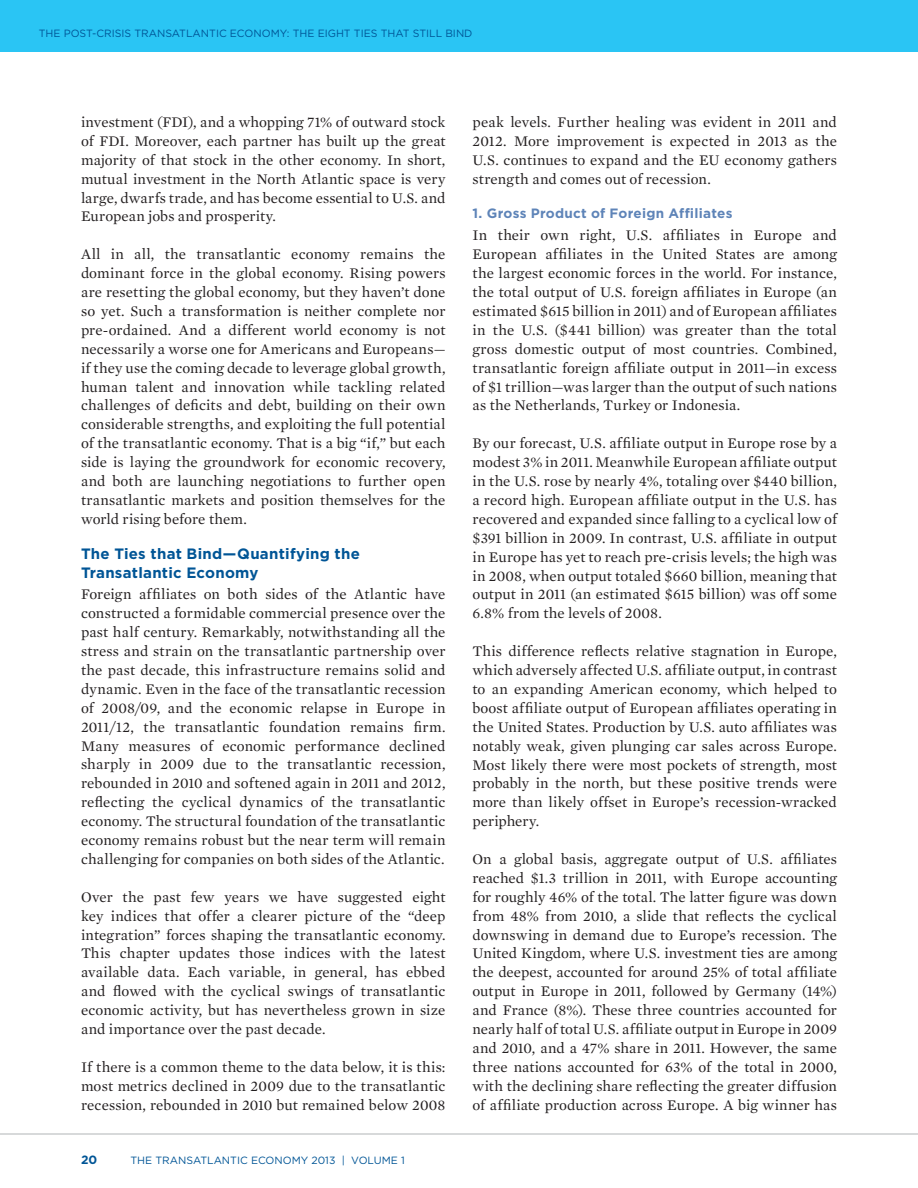
<style>
.page{position:relative;width:918px;height:1188px;background:#fff}
.page>*{position:absolute;margin:0;border:0;box-sizing:border-box;transform-origin:0 0}
.t1{font:15px/18.9px "Mercury Text G1";letter-spacing:.005em;color:#231f20;text-align:justify}
.t2{font:700 15px/18.9px "Gotham";color:#005596}
.t3{font:700 13.5px "Gotham";letter-spacing:.025em;color:#5e84b8}
.t4{font:700 12px "Gotham";color:#005596}
.t5{font:10.5px "Gotham";color:#005596}
</style>
<div class="page">
<hr style="left:0;top:1134px;width:918px;height:1px;background:#b1b4b6">
<div style="left:0;top:0;width:918px;height:52px;background:#2ac5f4"></div>
<p class="t5" style="left:39px;top:27px;width:435px">THE POST-CRISIS TRANSATLANTIC ECONOMY: THE EIGHT TIES THAT STILL BIND</p>
<p class="t1" style="left:81px;top:112px;width:366px">investment (FDI), and a whopping 71% of outward stock of FDI. Moreover, each partner has built up the great majority of that stock in the other economy. In short, mutual investment in the North Atlantic space is very large, dwarfs trade, and has become essential to U.S. and European jobs and prosperity.</p>
<p class="t1" style="left:81px;top:244px;width:366px">All in all, the transatlantic economy remains the dominant force in the global economy. Rising powers are resetting the global economy, but they haven’t done so yet. Such a transformation is neither complete nor pre-ordained. And a different world economy is not necessarily a worse one for Americans and Europeans— if they use the coming decade to leverage global growth, human talent and innovation while tackling related challenges of deficits and debt, building on their own considerable strengths, and exploiting the full potential of the transatlantic economy. That is a big “if,” but each side is laying the groundwork for economic recovery, and both are launching negotiations to further open transatlantic markets and position themselves for the world rising before them.</p>
<p class="t2" style="left:81px;top:544px;width:280px">The Ties that Bind—Quantifying the<br>Transatlantic Economy</p>
<p class="t1" style="left:81px;top:585px;width:366px">Foreign affiliates on both sides of the Atlantic have constructed a formidable commercial presence over the past half century. Remarkably, notwithstanding all the stress and strain on the transatlantic partnership over the past decade, this infrastructure remains solid and dynamic. Even in the face of the transatlantic recession of 2008/09, and the economic relapse in Europe in 2011/12, the transatlantic foundation remains firm.<br>Many measures of economic performance declined sharply in 2009 due to the transatlantic recession, rebounded in 2010 and softened again in 2011 and 2012, reflecting the cyclical dynamics of the transatlantic economy. The structural foundation of the transatlantic economy remains robust but the near term will remain challenging for companies on both sides of the Atlantic.</p>
<p class="t1" style="left:81px;top:887px;width:366px">Over the past few years we have suggested eight key indices that offer a clearer picture of the “deep integration” forces shaping the transatlantic economy.<br>This chapter updates those indices with the latest available data. Each variable, in general, has ebbed and flowed with the cyclical swings of transatlantic economic activity, but has nevertheless grown in size and importance over the past decade.</p>
<p class="t1" style="left:81px;top:1057px;width:366px">If there is a common theme to the data below, it is this: most metrics declined in 2009 due to the transatlantic recession, rebounded in 2010 but remained below 2008</p>
<p class="t4" style="left:81px;top:1153px;width:18px">20</p>
<p class="t5" style="left:131px;top:1154px;width:276px">THE TRANSATLANTIC ECONOMY 2013 | VOLUME 1</p>
<p class="t1" style="left:473px;top:112px;width:366px">peak levels. Further healing was evident in 2011 and 2012. More improvement is expected in 2013 as the U.S. continues to expand and the EU economy gathers strength and comes out of recession.</p>
<p class="t3" style="left:472px;top:205px;width:261px">1. Gross Product of Foreign Affiliates</p>
<p class="t1" style="left:472px;top:225px;width:366px">In their own right, U.S. affiliates in Europe and European affiliates in the United States are among the largest economic forces in the world. For instance, the total output of U.S. foreign affiliates in Europe (an estimated $615 billion in 2011) and of European affiliates in the U.S. ($441 billion) was greater than the total gross domestic output of most countries. Combined, transatlantic foreign affiliate output in 2011—in excess of $1 trillion—was larger than the output of such nations as the Netherlands, Turkey or Indonesia.</p>
<p class="t1" style="left:472px;top:433px;width:366px">By our forecast, U.S. affiliate output in Europe rose by a modest 3% in 2011. Meanwhile European affiliate output in the U.S. rose by nearly 4%, totaling over $440 billion, a record high. European affiliate output in the U.S. has recovered and expanded since falling to a cyclical low of $391 billion in 2009. In contrast, U.S. affiliate in output in Europe has yet to reach pre-crisis levels; the high was in 2008, when output totaled $660 billion, meaning that output in 2011 (an estimated $615 billion) was off some 6.8% from the levels of 2008.</p>
<p class="t1" style="left:472px;top:641px;width:366px">This difference reflects relative stagnation in Europe, which adversely affected U.S. affiliate output, in contrast to an expanding American economy, which helped to boost affiliate output of European affiliates operating in the United States. Production by U.S. auto affiliates was notably weak, given plunging car sales across Europe.<br>Most likely there were most pockets of strength, most probably in the north, but these positive trends were more than likely offset in Europe’s recession-wracked periphery.</p>
<p class="t1" style="left:472px;top:849px;width:366px">On a global basis, aggregate output of U.S. affiliates reached $1.3 trillion in 2011, with Europe accounting for roughly 46% of the total. The latter figure was down from 48% from 2010, a slide that reflects the cyclical downswing in demand due to Europe’s recession. The United Kingdom, where U.S. investment ties are among the deepest, accounted for around 25% of total affiliate output in Europe in 2011, followed by Germany (14%) and France (8%). These three countries accounted for nearly half of total U.S. affiliate output in Europe in 2009 and 2010, and a 47% share in 2011. However, the same three nations accounted for 63% of the total in 2000, with the declining share reflecting the greater diffusion of affiliate production across Europe. A big winner has</p>
</div>
